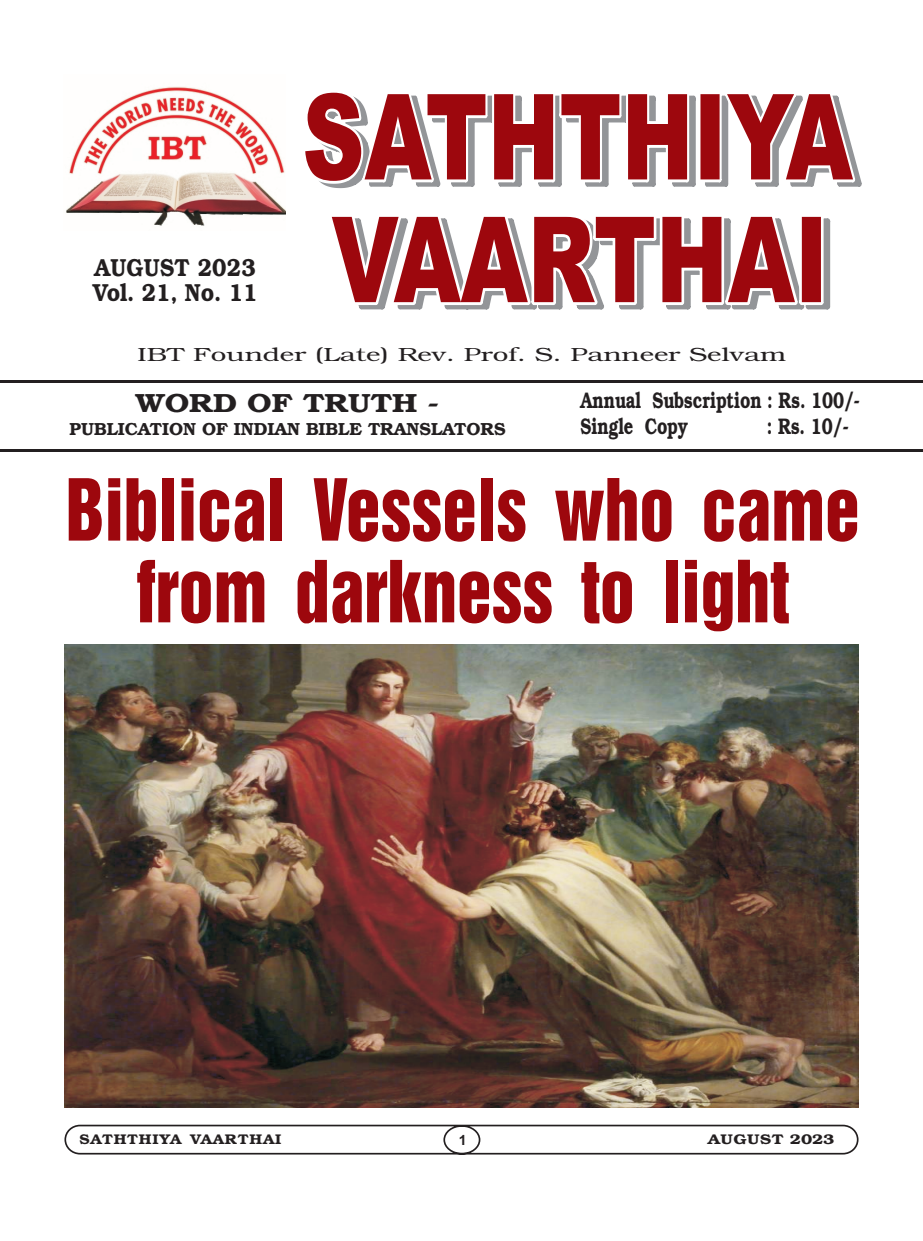
<style>
.page{position:relative;width:923px;height:1241px;background:#fff}
.page>*{position:absolute;margin:0;border:0;box-sizing:border-box;transform-origin:0 0}
.t1{font:78.05px/81.7px "Switzerland Inserat";color:#9d070d;text-align:center;scale:.89 1}
.t2{font:700 26.25px "Brooklyn";color:#231f20;scale:1.17 1}
.t3{font:700 24.68px/25.7px "Brooklyn";letter-spacing:.015em;color:#231f20;scale:.87 1}
.t4{font:700 22.57px "Brooklyn";color:#231f20;scale:.73 1}
.t5{font:19.07px "Brooklyn";color:#231f20;scale:1.45 1}
.t6{font:700 17.5px "Brooklyn";color:#231f20}
.t7{font:700 14px "Brooklyn";letter-spacing:.055em;color:#231f20;scale:1.11 1}
.t8{font:700 14px "Brooklyn";letter-spacing:.035em;color:#231f20;scale:1.2 1}
.t9{font:700 14px "Arial";color:#231f20}
</style>
<div class="page">
<img style="left:64px;top:644px;width:794px;height:463px">
<img style="left:66px;top:86px;width:220px;height:140px">
<svg style="left:64px;top:1124px;width:795px;height:31px"></svg>
<svg style="left:325px;top:174px;width:536px;height:14px"></svg>
<svg style="left:319px;top:92px;width:536px;height:92px"></svg>
<svg style="left:305px;top:93px;width:548px;height:88px;fill:#9d070d"></svg>
<svg style="left:331px;top:216px;width:499px;height:93px"></svg>
<hr style="left:0;top:380px;width:923px;height:2px;background:#231f20">
<hr style="left:0;top:449px;width:923px;height:2px;background:#231f20">
<p class="t3" style="left:93px;top:257px;width:190px">AUGUST 2023<br>Vol. 21, No. 11</p>
<p class="t5" style="left:138px;top:343px;width:448px">IBT Founder (Late) Rev. Prof. S. Panneer Selvam</p>
<p class="t2" style="left:136px;top:387px;width:260px">WORD OF TRUTH -</p>
<p class="t4" style="left:580px;top:386px;width:384px">Annual Subscription : Rs. 100/-</p>
<p class="t6" style="left:70px;top:419px;width:437px">PUBLICATION OF INDIAN BIBLE TRANSLATORS</p>
<p class="t4" style="left:580px;top:413px;width:149px">Single Copy</p>
<p class="t4" style="left:767px;top:413px;width:113px">: Rs. 10/-</p>
<h1 class="t1" style="left:66px;top:480px;width:893px">Biblical Vessels who came from darkness to light</h1>
<p class="t7" style="left:80px;top:1130px;width:183px">SATHTHIYA VAARTHAI</p>
<p class="t9" style="left:459px;top:1134px;width:9px">1</p>
<p class="t8" style="left:708px;top:1131px;width:107px">AUGUST 2023</p>
</div>
